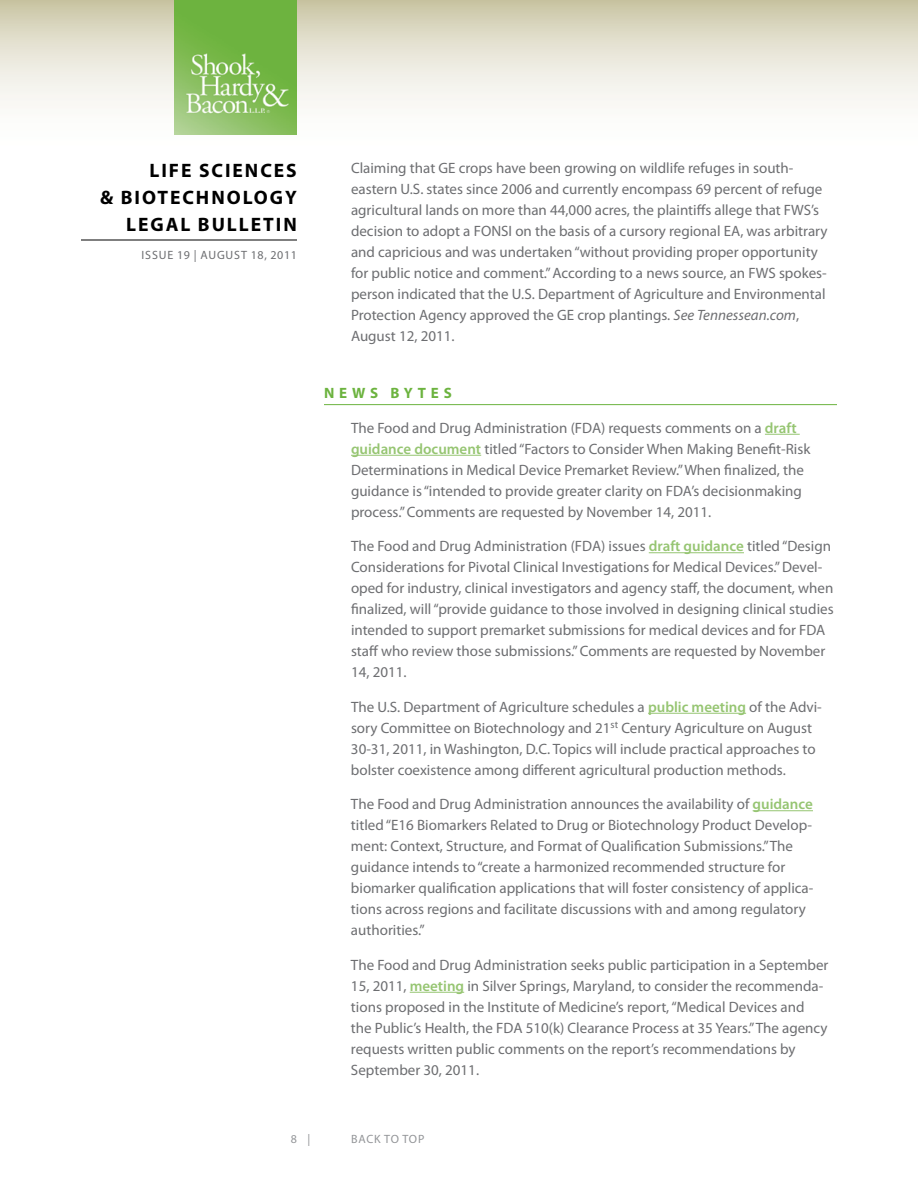
<style>
.page{position:relative;width:918px;height:1188px;background:#fff}
.page>*{position:absolute;margin:0;border:0;box-sizing:border-box;transform-origin:0 0}
.t1{font:700 19.5px "Myriad Pro";letter-spacing:.1em;color:#000}
.t2{font:15px/21px "Myriad Pro";color:#6d6e71}
.t3{font:700 15px "Myriad Pro";letter-spacing:.32em;color:#6cb33f}
.t4{font:12px "Myriad Pro";letter-spacing:.05em;color:#6d6e71}
.t5{font:12px "Myriad Pro";color:#939598}
.s1{font-style:italic}
.s2{font-weight:600;color:#96c572}
</style>
<div class="page">
<svg style="left:0;top:0;width:918px;height:135px"></svg>
<hr style="left:81px;top:240px;width:216px;height:1px;background:#000">
<img style="left:175px;top:0;width:122px;height:135px">
<hr style="left:324px;top:404px;width:513px;height:1px;background:#6cb33f">
<hr style="left:765px;top:434px;width:35px;height:1px;background:#96c572">
<hr style="left:351px;top:455px;width:130px;height:1px;background:#96c572">
<hr style="left:649px;top:552px;width:95px;height:1px;background:#96c572">
<hr style="left:648px;top:713px;width:98px;height:1px;background:#96c572">
<hr style="left:753px;top:810px;width:60px;height:1px;background:#96c572">
<hr style="left:410px;top:992px;width:54px;height:1px;background:#96c572">
<h1 class="t1" style="left:150px;top:157px;width:149px">LIFE SCIENCES</h1>
<h1 class="t1" style="left:100px;top:184px;width:198px">&amp; BIOTECHNOLOGY</h1>
<h1 class="t1" style="left:126px;top:211px;width:13px">LEG</h1>
<h1 class="t1" style="left:166px;top:211px;width:73px">AL BULLE</h1>
<h1 class="t1" style="left:263px;top:211px;width:23px">TIN</h1>
<p class="t4" style="left:142px;top:248px;width:157px">Issue 19 | AUGUST 18, 2011</p>
<p class="t2" style="left:351px;top:157px;width:478px">Claiming that GE crops have been growing on wildlife refuges in south&shy;eastern U.S. states since 2006 and currently encompass 69 percent of refuge agricultural lands on more than 44,000 acres, the plaintiffs allege that FWS’s decision to adopt a FONSI on the basis of a cursory regional EA, was arbitrary and capricious and was undertaken “without providing proper opportunity for public notice and comment.” According to a news source, an FWS spokes&shy;person indicated that the U.S. Department of Agriculture and Environmental Protection Agency approved the GE crop plantings. <span class="s1">See Tennessean.com</span>, August 12, 2011.</p>
<p class="t3" style="left:324px;top:383px;width:129px">N EWS BYT ES</p>
<p class="t2" style="left:351px;top:417px;width:461px">The Food and Drug Administration (FDA) requests comments on a <span class="s2">draft guidance document</span> titled “Factors to Consider When Making Benefit-Risk Determinations in Medical Device Premarket Review.” When finalized, the guidance is “intended to provide greater clarity on FDA’s decisionmaking process.” Comments are requested by November 14, 2011.</p>
<p class="t2" style="left:351px;top:535px;width:484px">The Food and Drug Administration (FDA) issues <span class="s2">draft guidance</span> titled “Design Considerations for Pivotal Clinical Investigations for Medical Devices.” Devel&shy;oped for industry, clinical investigators and agency staff, the document, when finalized, will “provide guidance to those involved in designing clinical studies intended to support premarket submissions for medical devices and for FDA staff who review those submissions.” Comments are requested by November 14, 2011.</p>
<p class="t2" style="left:351px;top:696px;width:472px">The U.S. Department of Agriculture schedules a <span class="s2">public meeting</span> of the Advi&shy;sory Committee on Biotechnology and 21<sup>st</sup> Century Agriculture on August 30-31, 2011, in Washington, D.C. Topics will include practical approaches to bolster coexistence among different agricultural production methods.</p>
<p class="t2" style="left:351px;top:793px;width:464px">The Food and Drug Administration announces the availability of <span class="s2">guidance </span>titled “E16 Biomarkers Related to Drug or Biotechnology Product Develop&shy;ment: Context, Structure, and Format of Qualification Submissions.” The guidance intends to “create a harmonized recommended structure for biomarker qualification applications that will foster consistency of applica&shy;tions across regions and facilitate discussions with and among regulatory authorities.”</p>
<p class="t2" style="left:351px;top:954px;width:479px">The Food and Drug Administration seeks public participation in a September 15, 2011, <span class="s2">meeting</span> in Silver Springs, Maryland, to consider the recommenda&shy;tions proposed in the Institute of Medicine’s report, “Medical Devices and the Public’s Health, the FDA 510(k) Clearance Process at 35 Years.” The agency requests written public comments on the report’s recommendations by September 30, 2011.</p>
<p class="t5" style="left:291px;top:1132px;width:21px">8 |</p>
<p class="t5" style="left:351px;top:1132px;width:9px">back</p>
<p class="t5" style="left:384px;top:1132px;width:27px">to top</p>
</div>
